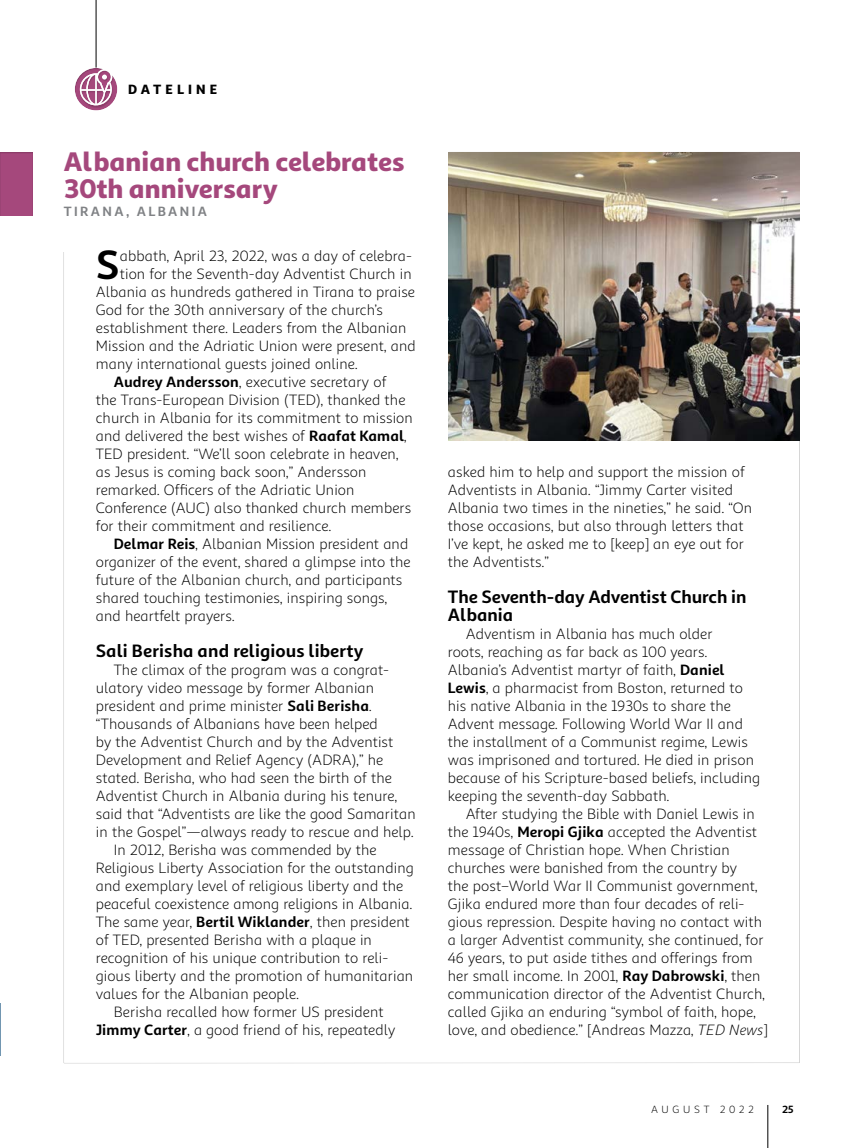
<style>
.page{position:relative;width:864px;height:1148px;background:#fff}
.page>*{position:absolute;margin:0;border:0;box-sizing:border-box;transform-origin:0 0}
.t1{font:700 41.1px "Sana Sans Alt";color:#000}
.t2{font:900 27px/27px "Sana Sans Alt";color:#a5487c}
.t3{font:700 18px/18px "Sana Sans Alt";color:#000}
.t4{font:15px/18px "Sana Sans Alt";letter-spacing:.01em;color:#000}
.t5{font:700 13.5px "Sana Sans Alt";letter-spacing:.175em;color:#808285}
.t6{font:900 13.5px "Sana Sans Alt";letter-spacing:.3em;color:#000}
.t7{font:10.5px "Sana Sans Alt";letter-spacing:.345em;color:#000}
.t8{font:700 10.5px "Sana Sans Alt";color:#000}
.s1{font-weight:700}
.s2{font-style:italic}
</style>
<div class="page">
<hr style="left:768px;top:1104px;width:1px;height:44px;background:#000">
<div style="left:0;top:141px;width:47px;height:75px;background:#000;opacity:.2"></div>
<hr style="left:96px;top:0;width:1px;height:85px;background:#000">
<div style="left:61px;top:59px;width:69px;height:54px;background:#000;opacity:.2"></div>
<img style="left:448px;top:152px;width:352px;height:288px">
<p class="t6" style="left:128px;top:81px;width:91px">DATELINE</p>
<h2 class="t2" style="left:64px;top:148px;width:342px">Albanian church celebrates<br>30th anniversary</h2>
<p class="t5" style="left:64px;top:203px;width:145px">TIRANA, ALBANIA</p>
<h1 class="t1" style="left:96px;top:239px;width:25px">S</h1>
<p class="t4" style="left:120px;top:247px;width:294px">abbath, April 23, 2022, was a day of celebra-</p>
<p class="t4" style="left:120px;top:265px;width:294px">tion for the Seventh-day Adventist Church in</p>
<p class="t4" style="left:96px;top:283px;width:321px">Albania as hundreds gathered in Tirana to praise</p>
<p class="t4" style="left:96px;top:301px;width:289px">God for the 30th anniversary of the church’s</p>
<p class="t4" style="left:96px;top:319px;width:312px">establishment there. Leaders from the Albanian</p>
<p class="t4" style="left:96px;top:337px;width:321px">Mission and the Adriatic Union were present, and</p>
<p class="t4" style="left:96px;top:355px;width:263px">many international guests joined online.</p>
<p class="t4" style="left:114px;top:373px;width:274px"><span class="s1">Audrey Andersson</span>, executive secretary of</p>
<p class="t4" style="left:96px;top:391px;width:311px">the Trans-European Division (TED), thanked the</p>
<p class="t4" style="left:96px;top:409px;width:318px">church in Albania for its commitment to mission</p>
<p class="t4" style="left:96px;top:427px;width:312px">and delivered the best wishes of <span class="s1">Raafat Kamal</span>,</p>
<p class="t4" style="left:96px;top:445px;width:304px">TED president. “We’ll soon celebrate in heaven,</p>
<p class="t4" style="left:96px;top:463px;width:272px">as Jesus is coming back soon,” Andersson</p>
<p class="t4" style="left:96px;top:481px;width:260px">remarked. Officers of the Adriatic Union</p>
<p class="t4" style="left:96px;top:499px;width:317px">Conference (AUC) also thanked church members</p>
<p class="t4" style="left:96px;top:517px;width:237px">for their commitment and resilience.</p>
<p class="t4" style="left:114px;top:535px;width:296px"><span class="s1">Delmar Reis</span>, Albanian Mission president and</p>
<p class="t4" style="left:96px;top:553px;width:316px">organizer of the event, shared a glimpse into the</p>
<p class="t4" style="left:96px;top:571px;width:308px">future of the Albanian church, and participants</p>
<p class="t4" style="left:96px;top:589px;width:293px">shared touching testimonies, inspiring songs,</p>
<p class="t4" style="left:96px;top:607px;width:140px">and heartfelt prayers.</p>
<p class="t3" style="left:96px;top:642px;width:269px">Sali Berisha and religious liberty</p>
<p class="t4" style="left:114px;top:661px;width:277px">The climax of the program was a congrat-</p>
<p class="t4" style="left:96px;top:679px;width:280px">ulatory video message by former Albanian</p>
<p class="t4" style="left:96px;top:697px;width:277px">president and prime minister <span class="s1">Sali Berisha</span>.</p>
<p class="t4" style="left:96px;top:715px;width:284px">“Thousands of Albanians have been helped</p>
<p class="t4" style="left:96px;top:733px;width:299px">by the Adventist Church and by the Adventist</p>
<p class="t4" style="left:96px;top:751px;width:289px">Development and Relief Agency (ADRA),” he</p>
<p class="t4" style="left:96px;top:769px;width:298px">stated. Berisha, who had seen the birth of the</p>
<p class="t4" style="left:96px;top:787px;width:303px">Adventist Church in Albania during his tenure,</p>
<p class="t4" style="left:96px;top:805px;width:321px">said that “Adventists are like the good Samaritan</p>
<p class="t4" style="left:96px;top:823px;width:319px">in the Gospel”—always ready to rescue and help.</p>
<p class="t4" style="left:114px;top:841px;width:264px">In 2012, Berisha was commended by the</p>
<p class="t4" style="left:96px;top:859px;width:319px">Religious Liberty Association for the outstanding</p>
<p class="t4" style="left:96px;top:877px;width:309px">and exemplary level of religious liberty and the</p>
<p class="t4" style="left:96px;top:895px;width:318px">peaceful coexistence among religions in Albania.</p>
<p class="t4" style="left:96px;top:913px;width:316px">The same year, <span class="s1">Bertil Wiklander</span>, then president</p>
<p class="t4" style="left:96px;top:931px;width:278px">of TED, presented Berisha with a plaque in</p>
<p class="t4" style="left:96px;top:949px;width:294px">recognition of his unique contribution to reli-</p>
<p class="t4" style="left:96px;top:967px;width:319px">gious liberty and the promotion of humanitarian</p>
<p class="t4" style="left:96px;top:985px;width:205px">values for the Albanian people.</p>
<p class="t4" style="left:114px;top:1003px;width:271px">Berisha recalled how former US president</p>
<p class="t4" style="left:96px;top:1021px;width:301px"><span class="s1">Jimmy Carter</span>, a good friend of his, repeatedly</p>
<p class="t4" style="left:448px;top:463px;width:306px">asked him to help and support the mission of Adventists in Albania. “Jimmy Carter visited Albania two times in the nineties,” he said. “On those occasions, but also through letters that I’ve kept, he asked me to [keep] an eye out for the Adventists.”</p>
<p class="t3" style="left:448px;top:588px;width:300px">The Seventh-day Adventist Church in<br>Albania</p>
<p class="t4" style="left:448px;top:625px;width:314px;text-indent:18px">Adventism in Albania has much older<br>roots, reaching as far back as 100 years.<br>Albania’s Adventist martyr of faith, <span class="s1">Daniel Lewis</span>, a pharmacist from Boston, returned to his native Albania in the 1930s to share the Advent message. Following World War II and the installment of a Communist regime, Lewis was imprisoned and tortured. He died in prison because of his Scripture-based beliefs, including keeping the seventh-day Sabbath.</p>
<p class="t4" style="left:448px;top:805px;width:321px;text-indent:18px">After studying the Bible with Daniel Lewis in the 1940s, <span class="s1">Meropi Gjika</span> accepted the Adventist message of Christian hope. When Christian churches were banished from the country by<br>the post–World War II Communist government, Gjika endured more than four decades of reli&shy;gious repression. Despite having no contact with a larger Adventist community, she continued, for 46 years, to put aside tithes and offerings from her small income. In 2001, <span class="s1">Ray Dabrowski</span>, then communication director of the Adventist Church, called Gjika an enduring “symbol of faith, hope, love, and obedience.” [Andreas Mazza, <span class="s2">TED News</span>]</p>
<p class="t7" style="left:651px;top:1102px;width:104px">AUGUST 2022</p>
<p class="t8" style="left:782px;top:1102px;width:13px">25</p>
</div>
